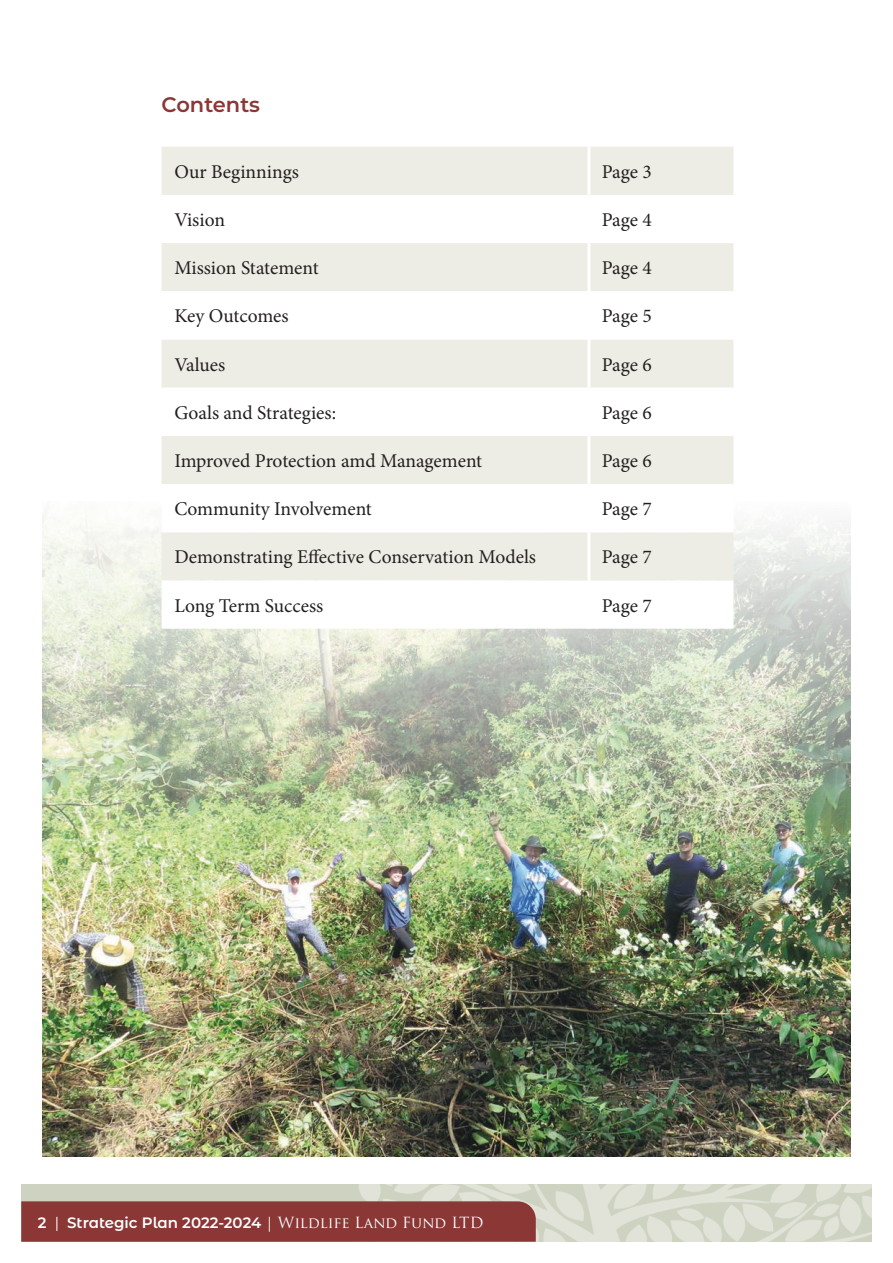
<style>
.page{position:relative;width:893px;height:1263px;background:#fff}
.page>*{position:absolute;margin:0;border:0;box-sizing:border-box;transform-origin:0 0}
.t1{font:600 21px "Montserrat";color:#8a3735}
.t2{font:19.5px "Minion Pro";letter-spacing:-.005em;color:#241f1f}
.t3{font:600 15px "Montserrat Alternates";color:#fff}
.s1{font-weight:400}
.s2{font-family:"Trajan Pro";font-weight:700}
.s3{font-family:"Trajan Pro";font-weight:400}
</style>
<div class="page">
<div style="left:21px;top:1184px;width:851px;height:58px;background:#ced2c1"></div>
<img style="left:359px;top:1184px;width:513px;height:58px">
<div style="left:21px;top:1201px;width:515px;height:41px;background:#8a3735"></div>
<img style="left:43px;top:514px;width:807px;height:643px">
<div style="left:162px;top:147px;width:571px;height:48px;background:#edede6"></div>
<svg style="left:162px;top:243px;width:571px;height:386px"></svg>
<hr style="left:587px;top:147px;width:3px;height:48px;background:#fff">
<hr style="left:587px;top:243px;width:3px;height:48px;background:#fff">
<hr style="left:587px;top:291px;width:3px;height:48px;background:#fff">
<hr style="left:587px;top:339px;width:3px;height:49px;background:#fff">
<hr style="left:587px;top:388px;width:3px;height:48px;background:#fff">
<hr style="left:587px;top:436px;width:3px;height:48px;background:#fff">
<hr style="left:587px;top:484px;width:3px;height:48px;background:#fff">
<hr style="left:587px;top:532px;width:3px;height:48px;background:#fff">
<hr style="left:587px;top:580px;width:3px;height:49px;background:#fff">
<p class="t1" style="left:162px;top:89px;width:100px">Contents</p>
<p class="t2" style="left:174px;top:159px;width:126px">Our Beginnings</p>
<p class="t2" style="left:602px;top:159px;width:52px">Page 3</p>
<p class="t2" style="left:174px;top:207px;width:52px">Vision</p>
<p class="t2" style="left:602px;top:207px;width:52px">Page 4</p>
<p class="t2" style="left:174px;top:255px;width:146px">Mission Statement</p>
<p class="t2" style="left:602px;top:255px;width:52px">Page 4</p>
<p class="t2" style="left:174px;top:303px;width:116px">Key Outcomes</p>
<p class="t2" style="left:602px;top:303px;width:52px">Page 5</p>
<p class="t2" style="left:174px;top:351px;width:52px">Values</p>
<p class="t2" style="left:602px;top:351px;width:52px">Page 6</p>
<p class="t2" style="left:174px;top:400px;width:163px">Goals and Strategies:</p>
<p class="t2" style="left:602px;top:400px;width:52px">Page 6</p>
<p class="t2" style="left:174px;top:448px;width:309px">Improved Protection amd Management</p>
<p class="t2" style="left:602px;top:448px;width:52px">Page 6</p>
<p class="t2" style="left:174px;top:496px;width:199px">Community Involvement</p>
<p class="t2" style="left:602px;top:496px;width:52px">Page 7</p>
<p class="t2" style="left:174px;top:544px;width:363px">Demonstrating Effective Conservation Models</p>
<p class="t2" style="left:602px;top:544px;width:52px">Page 7</p>
<p class="t2" style="left:174px;top:592px;width:150px">Long Term Success</p>
<p class="t2" style="left:602px;top:592px;width:52px">Page 7</p>
<p class="t3" style="left:38px;top:1212px;width:447px">2 <span class="s1">|</span> Strategic Plan 2022-2024 <span class="s2">|</span> <span class="s3">Wildlife Land Fund LTD</span></p>
</div>
